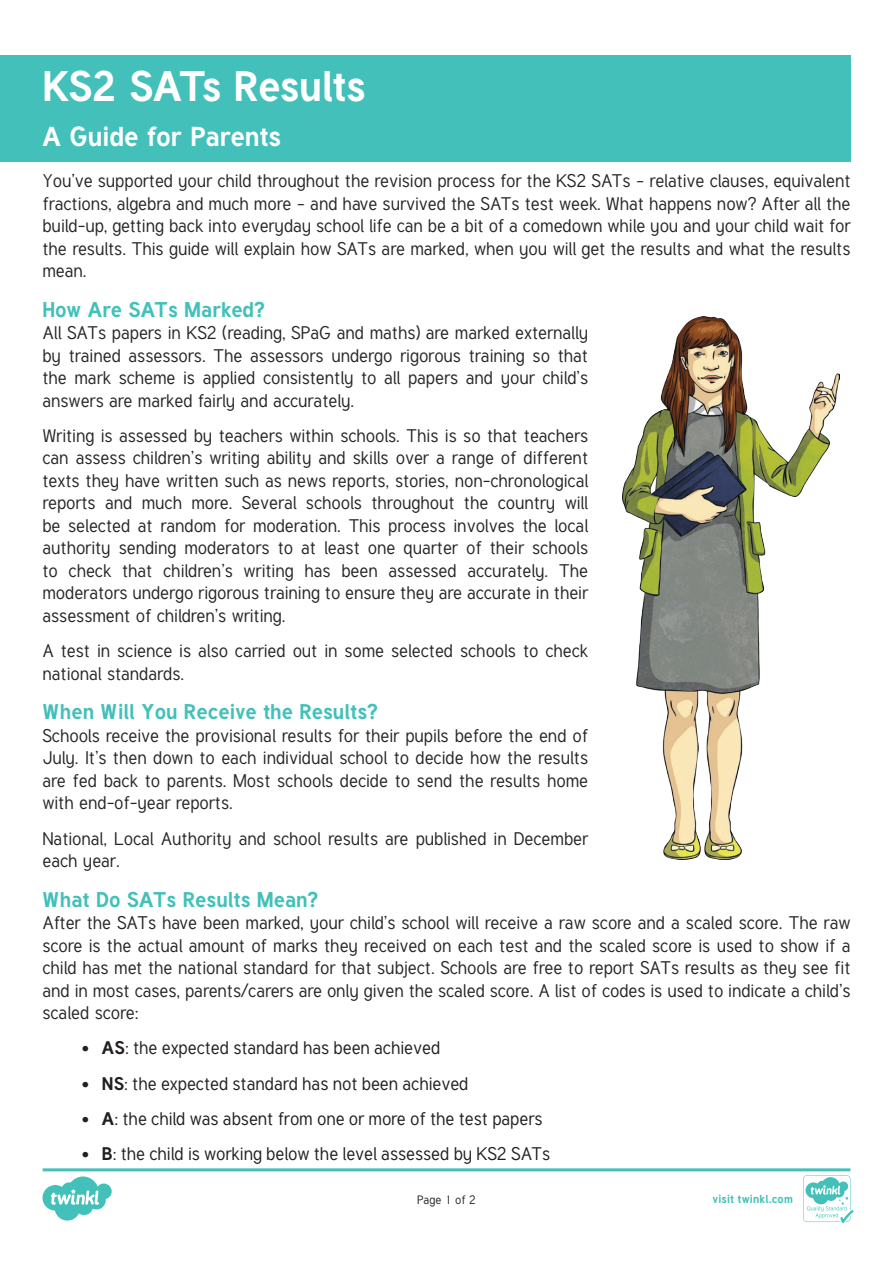
<style>
.page{position:relative;width:893px;height:1263px;background:#fff}
.page>*{position:absolute;margin:0;border:0;box-sizing:border-box;transform-origin:0 0}
.Heading_1{font:700 42px "Tuffy";letter-spacing:-.02em;color:#fff}
.Heading_2{font:700 27px "Tuffy";letter-spacing:-.005em;color:#fff}
.Heading_3{font:700 21px "Tuffy";color:#42c0b9}
.Adult_Body_Copy{font:18px/22.5px "Tuffy";color:#282526;text-align:justify}
.t1{font:18px "Tuffy";color:#231f20}
.Page_Numbers{font:12px "Tuffy";color:#282526}
.t2{font:700 11.4px "Tuffy";letter-spacing:.015em;color:#42c0b9}
.s1{font-weight:700}
</style>
<div class="page">
<div style="left:0;top:55px;width:850px;height:107px;background:#42c0b9"></div>
<img style="left:623px;top:316px;width:217px;height:544px">
<svg style="left:43px;top:1168px;width:810px;height:55px"></svg>
<p class="Heading_1" style="left:43px;top:53px;width:325px">KS2 SATs Results</p>
<p class="Heading_2" style="left:43px;top:115px;width:240px">A Guide for Parents</p>
<p class="Adult_Body_Copy" style="left:42px;top:170px;width:809px">You’ve supported your child throughout the revision process for the KS2 SATs – relative clauses, equivalent fractions, algebra and much more – and have survived the SATs test week. What happens now? After all the build-up, getting back into everyday school life can be a bit of a comedown while you and your child wait for the results. This guide will explain how SATs are marked, when you will get the results and what the results mean.</p>
<p class="Heading_3" style="left:42px;top:293px;width:224px">How Are SATs Marked?</p>
<p class="Adult_Body_Copy" style="left:42px;top:322px;width:547px">All SATs papers in KS2 (reading, SPaG and maths) are marked externally by trained assessors. The assessors undergo rigorous training so that the mark scheme is applied consistently to all papers and your child’s answers are marked fairly and accurately.</p>
<p class="Adult_Body_Copy" style="left:42px;top:425px;width:547px">Writing is assessed by teachers within schools. This is so that teachers can assess children’s writing ability and skills over a range of different texts they have written such as news reports, stories, non-chronological reports and much more. Several schools throughout the country will be selected at random for moderation. This process involves the local authority sending moderators to at least one quarter of their schools to check that children’s writing has been assessed accurately. The moderators undergo rigorous training to ensure they are accurate in their assessment of children’s writing.</p>
<p class="Adult_Body_Copy" style="left:42px;top:640px;width:547px">A test in science is also carried out in some selected schools to check national standards.</p>
<p class="Heading_3" style="left:42px;top:695px;width:337px">When Will You Receive the Results?</p>
<p class="Adult_Body_Copy" style="left:42px;top:724px;width:547px">Schools receive the provisional results for their pupils before the end of July. It’s then down to each individual school to decide how the results are fed back to parents. Most schools decide to send the results home with end-of-year reports.</p>
<p class="Adult_Body_Copy" style="left:42px;top:827px;width:547px">National, Local Authority and school results are published in December each year.</p>
<p class="Heading_3" style="left:42px;top:882px;width:277px">What Do SATs Results Mean?</p>
<p class="Adult_Body_Copy" style="left:42px;top:912px;width:809px">After the SATs have been marked, your child’s school will receive a raw score and a scaled score. The raw score is the actual amount of marks they received on each test and the scaled score is used to show if a child has met the national standard for that subject. Schools are free to report SATs results as they see fit and in most cases, parents/carers are only given the scaled score. A list of codes is used to indicate a child’s scaled score:</p>
<p class="t1" style="left:82px;top:1036px;width:360px"><span class="s1">• AS</span>: the expected standard has been achieved</p>
<p class="t1" style="left:82px;top:1072px;width:388px"><span class="s1">• NS</span>: the expected standard has not been achieved</p>
<p class="t1" style="left:82px;top:1107px;width:462px"><span class="s1">• A</span>: the child was absent from one or more of the test papers</p>
<p class="t1" style="left:82px;top:1142px;width:470px"><span class="s1">• B</span>: the child is working below the level assessed by KS2 SATs</p>
<p class="Page_Numbers" style="left:417px;top:1192px;width:60px">Page 1 of 2</p>
<p class="t2" style="left:712px;top:1190px;width:82px">visit twinkl.com</p>
</div>
